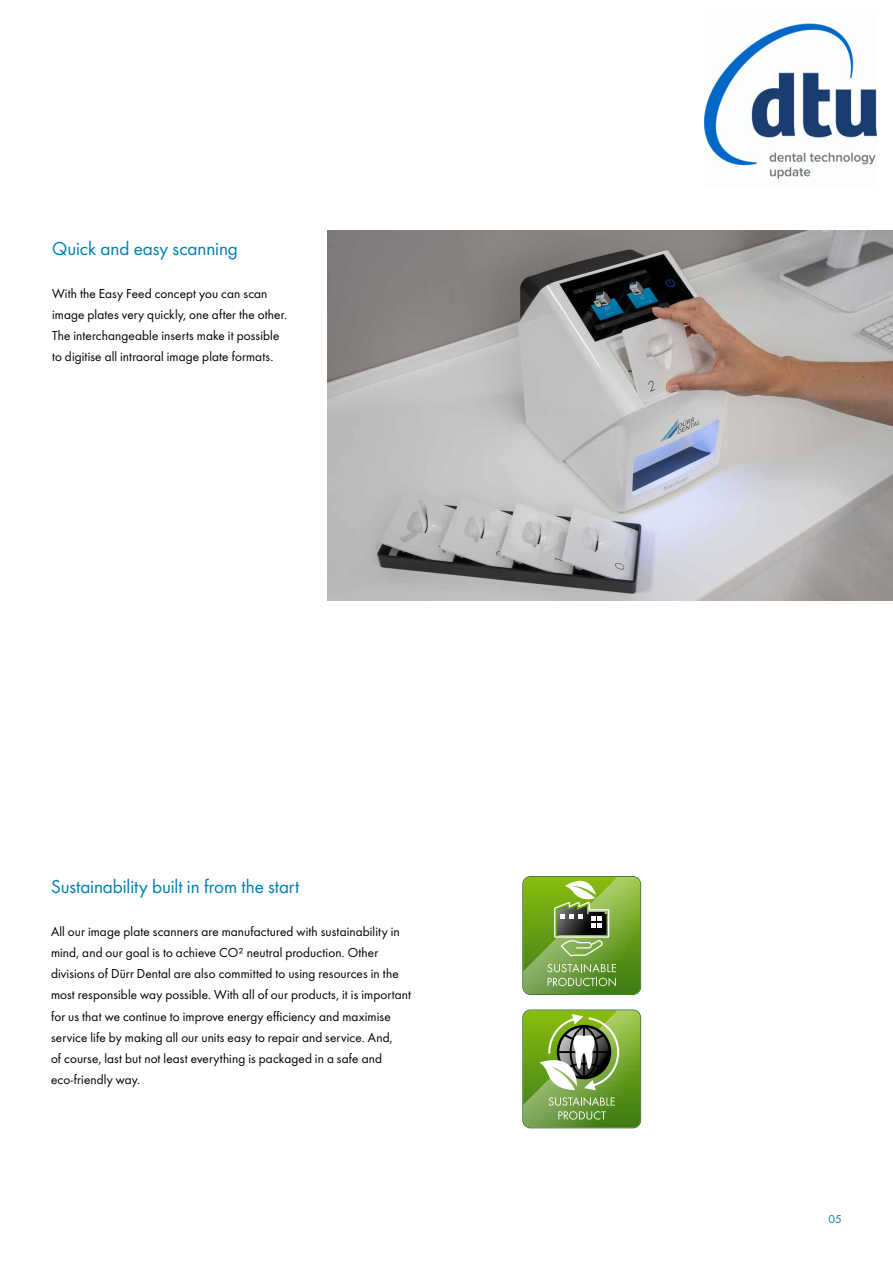
<style>
.page{position:relative;width:893px;height:1263px;background:#fff}
.page>*{position:absolute;margin:0;border:0;box-sizing:border-box;transform-origin:0 0}
.t1{font:19.5px "Futura Boo";letter-spacing:-.005em;color:#007eb2}
.t2{font:13.5px/21.3px "Futura Boo";letter-spacing:.01em;color:#000}
.t3{font:12px "Futura Boo";color:#007eb2}
</style>
<div class="page">
<img style="left:327px;top:230px;width:566px;height:370px">
<svg style="left:522px;top:1009px;width:119px;height:119px;background:#7da34b"></svg>
<svg style="left:522px;top:876px;width:119px;height:119px;background:#79a341"></svg>
<img style="left:704px;top:23px;width:172px;height:156px">
<h1 class="t1" style="left:52px;top:235px;width:187px">Quick and easy scanning</h1>
<p class="t2" style="left:52px;top:282px;width:237px">With the Easy Feed concept you can scan image plates very quickly, one after the other.<br>The interchangeable inserts make it possible to digitise all intraoral image plate formats.</p>
<h1 class="t1" style="left:51px;top:873px;width:250px">Sustainability built in from the start</h1>
<p class="t2" style="left:51px;top:920px;width:361px">All our image plate scanners are manufactured with sustainability in mind, and our goal is to achieve CO² neutral production. Other divisions of Dürr Dental are also committed to using resources in the most responsible way possible. With all of our products, it is important for us that we continue to improve energy efficiency and maximise service life by making all our units easy to repair and service. And,<br>of course, last but not least everything is packaged in a safe and eco-friendly way.</p>
<p class="t3" style="left:829px;top:1210px;width:15px">05</p>
</div>
